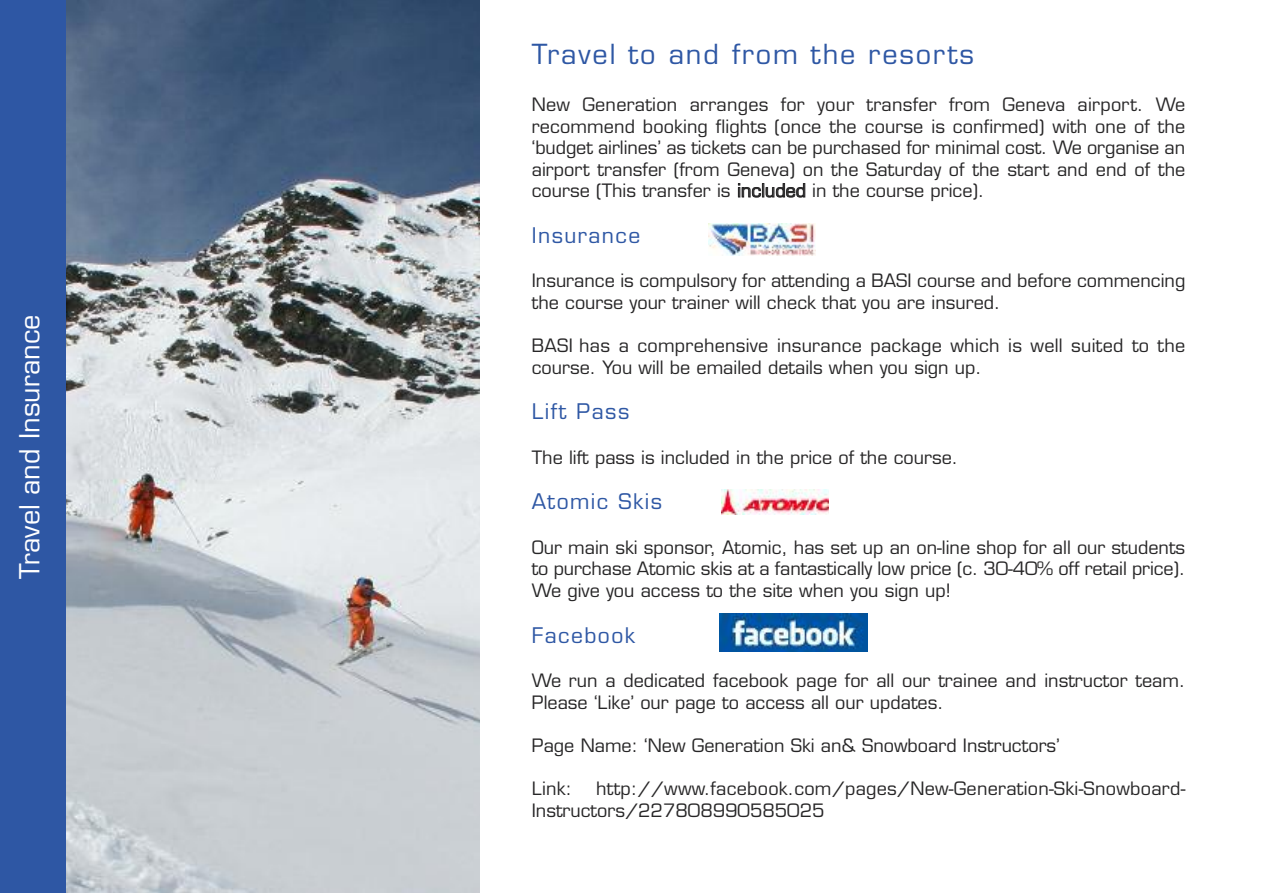
<style>
.page{position:relative;width:1263px;height:893px;background:#fff}
.page>*{position:absolute;margin:0;border:0;box-sizing:border-box;transform-origin:0 0}
.t1{font:27px "Eurostile LT";letter-spacing:.07em;color:#2e57a4}
.t2{font:27px "Eurostile LT";color:#fff}
.t3{font:21px "Eurostile LT";letter-spacing:.07em;color:#2e57a4}
.t4{font:18px/21.6px "Eurostile LT";color:#272627}
</style>
<div class="page">
<img style="left:66px;top:0;width:414px;height:893px">
<div style="left:0;top:0;width:66px;height:893px;background:#2e57a4"></div>
<img style="left:722px;top:489px;width:107px;height:25px">
<img style="left:708px;top:224px;width:108px;height:31px">
<img style="left:720px;top:613px;width:147px;height:38px">
<h1 class="t2" style="left:19px;top:579px;width:266px;rotate:-90deg">Travel and Insurance</h1>
<h1 class="t1" style="left:532px;top:44px;width:444px">Travel to and from the resorts</h1>
<p class="t4" style="left:532px;top:95px;width:655px;text-align:justify">New Generation arranges for your transfer from Geneva airport. We recommend booking flights (once the course is confirmed) with one of the ‘budget airlines’ as tickets can be purchased for minimal cost. We organise an airport transfer (from Geneva) on the Saturday of the start and end of the course (This transfer is included in the course price).</p>
<p class="t3" style="left:532px;top:227px;width:110px">Insurance</p>
<p class="t4" style="left:532px;top:272px;width:655px">Insurance is compulsory for attending a BASI course and before commencing the course your trainer will check that you are insured.</p>
<p class="t4" style="left:532px;top:337px;width:655px">BASI has a comprehensive insurance package which is well suited to the course. You will be emailed details when you sign up.</p>
<p class="t3" style="left:532px;top:403px;width:99px">Lift Pass</p>
<p class="t4" style="left:532px;top:448px;width:428px">The lift pass is included in the price of the course.</p>
<p class="t3" style="left:532px;top:493px;width:132px">Atomic Skis</p>
<p class="t4" style="left:532px;top:538px;width:655px;text-align:justify">Our main ski sponsor, Atomic, has set up an on-line shop for all our students to purchase Atomic skis at a fantastically low price (c. 30-40% off retail price).<br>We give you access to the site when you sign up!</p>
<p class="t3" style="left:532px;top:627px;width:105px">Facebook</p>
<p class="t4" style="left:532px;top:671px;width:655px">We run a dedicated facebook page for all our trainee and instructor team.<br>Please ‘Like’ our page to access all our updates.</p>
<p class="t4" style="left:532px;top:736px;width:530px">Page Name: ‘New Generation Ski an&amp; Snowboard Instructors’</p>
<p class="t4" style="left:532px;top:779px;width:42px">Link:</p>
<p class="t4" style="left:532px;top:779px;width:655px;text-indent:64px">http://www.facebook.com/pages/New-Generation-Ski-Snowboard-<br>Instructors/227808990585025</p>
</div>
